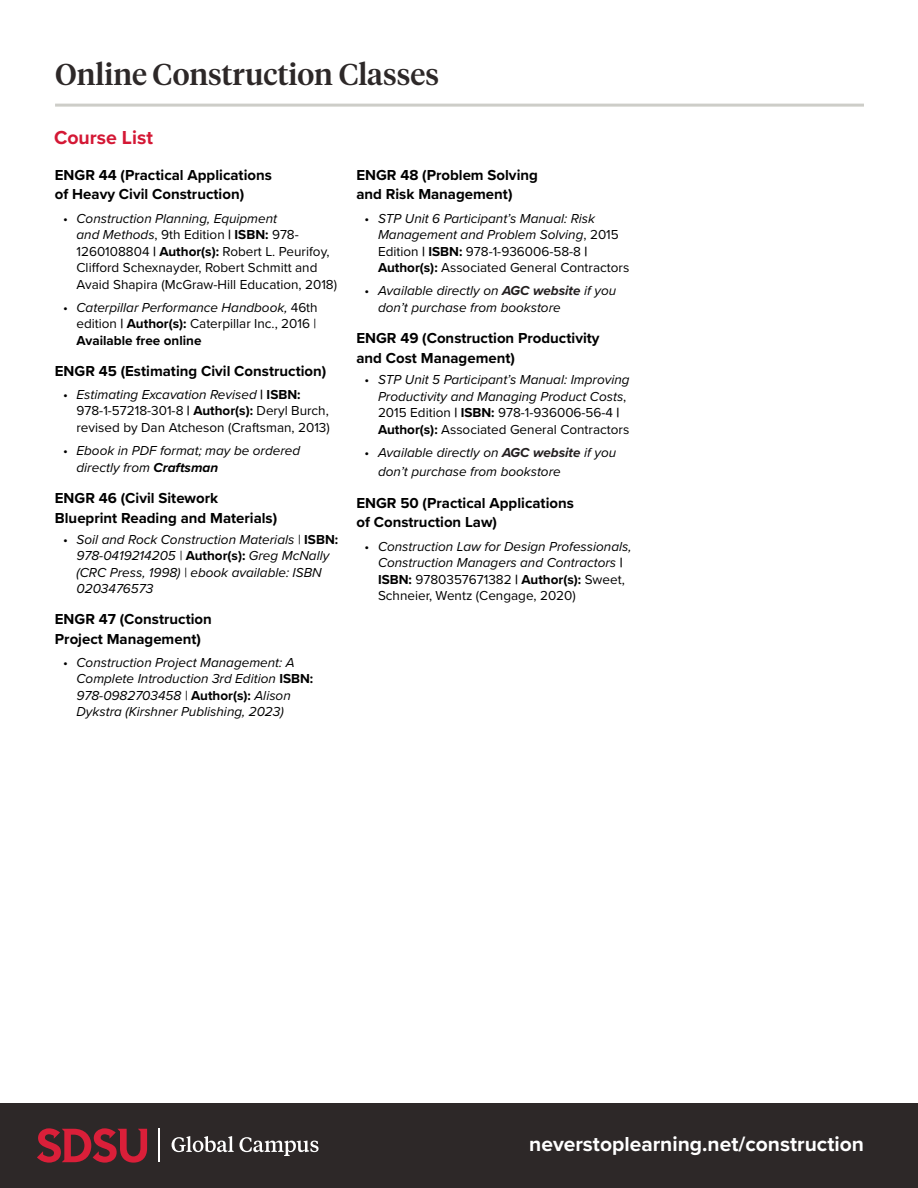
<style>
.page{position:relative;width:918px;height:1188px;background:#fff}
.page>*{position:absolute;margin:0;border:0;box-sizing:border-box;transform-origin:0 0}
.Print____Heading_2{font:500 30px "Tiempos Headline";color:#2d2828}
.Print_Heading_6{font:700 21px "Proxima Nova";color:#fff}
.Print_Heading_4{font:700 19.5px "Proxima Nova";color:#d41835}
.Print_-_Main_Body_3_Bullets{font:700 15px/19.5px "Proxima Nova";color:#000}
.Print_Heading_6-2{font:700 15px/19.5px "Proxima Nova";color:#000}
.t1{font:italic 13.5px/16.5px "Proxima Nova";color:#000}
.t2{font:13.5px/16.5px "Proxima Nova";color:#000}
.s1{font-style:italic}
.s2{font-weight:700}
.s3{font-style:normal}
.s4{font-weight:700;font-style:normal}
.s5{font-weight:700;color:#231f20}
</style>
<div class="page">
<hr style="left:55px;top:104px;width:809px;height:3px;background:#cdcdc8">
<div style="left:0;top:1104px;width:918px;height:84px;background:#2d2828"></div>
<svg style="left:37px;top:1128px;width:110px;height:35px"></svg>
<hr style="left:159px;top:1129px;width:1px;height:33px;background:#fff">
<svg style="left:172px;top:1136px;width:147px;height:20px"></svg>
<p class="Print____Heading_2" style="left:55px;top:54px;width:386px">Online Construction Classes</p>
<p class="Print_Heading_4" style="left:54px;top:123px;width:101px">Course List</p>
<p class="Print_-_Main_Body_3_Bullets" style="left:55px;top:165px;width:219px">ENGR 44 (Practical Applications of Heavy Civil Construction)</p>
<p class="t2" style="left:77px;top:209px;width:262px;text-indent:-14px">• <span class="s1">Construction Planning, Equipment<br>and Methods</span>, 9th Edition <span class="s2">| ISBN:</span> 978- 1260108804 <span class="s2">| Author(s):</span> Robert L. Peurifoy, Clifford Schexnayder, Robert Schmitt and Avaid Shapira (McGraw-Hill Education, 2018)</p>
<p class="t2" style="left:77px;top:298px;width:243px;text-align:justify;text-indent:-14px">• <span class="s1">Caterpillar Performance Handbook,</span> 46th edition <span class="s2">| Author(s):</span> Caterpillar Inc., 2016 | <span class="s2">Available free online</span></p>
<p class="Print_-_Main_Body_3_Bullets" style="left:55px;top:361px;width:273px">ENGR 45 (Estimating Civil Construction)</p>
<p class="t2" style="left:77px;top:386px;width:255px;text-indent:-14px">• <span class="s1">Estimating Excavation Revised</span> <span class="s2">| ISBN:<br></span>978-1-57218-301-8 <span class="s2">| Author(s):</span> Deryl Burch, revised by Dan Atcheson (Craftsman, 2013)</p>
<p class="t1" style="left:77px;top:442px;width:225px;text-indent:-14px"><span class="s3">•</span> Ebook in PDF format; may be ordered directly from <span class="s2">Craftsman</span></p>
<p class="Print_Heading_6-2" style="left:55px;top:488px;width:224px">ENGR 46 (Civil Sitework<br>Blueprint Reading and Materials)</p>
<p class="t1" style="left:77px;top:531px;width:263px;text-indent:-14px"><span class="s3">•</span> Soil and Rock Construction Materials | <span class="s4">ISBN:<br></span>978-0419214205 | <span class="s4">Author(s):</span> Greg McNally (CRC Press, 1998) | ebook available: ISBN 0203476573</p>
<p class="Print_-_Main_Body_3_Bullets" style="left:55px;top:609px;width:158px">ENGR 47 (Construction<br>Project Management)</p>
<p class="t1" style="left:77px;top:654px;width:238px;text-indent:-14px"><span class="s3">•</span> Construction Project Management: A Complete Introduction 3rd Edition <span class="s4">ISBN:<br></span>978-0982703458 | <span class="s4">Author(s):</span> Alison Dykstra (Kirshner Publishing, 2023)</p>
<p class="Print_-_Main_Body_3_Bullets" style="left:356px;top:165px;width:183px">ENGR 48 (Problem Solving and Risk Management)</p>
<p class="t1" style="left:378px;top:209px;width:253px;text-indent:-14px"><span class="s3">•</span> STP Unit 6 Participant’s Manual: Risk Management and Problem Solving<span class="s3">, 2015<br>Edition</span> <span class="s4">| ISBN:</span> <span class="s3">978-1-936006-58-8</span> <span class="s4">| Author(s):</span> <span class="s3">Associated General Contractors</span></p>
<p class="t1" style="left:378px;top:282px;width:240px;text-indent:-14px"><span class="s3">•</span> Available directly on <span class="s5">AGC website</span> if you don’t purchase from bookstore</p>
<p class="Print_Heading_6-2" style="left:356px;top:328px;width:245px">ENGR 49 (Construction Productivity and Cost Management)</p>
<p class="t1" style="left:378px;top:371px;width:253px;text-indent:-14px"><span class="s3">•</span> STP Unit 5 Participant’s Manual: Improving Productivity and Managing Product Costs<span class="s3">, 2015 Edition</span> <span class="s4">| ISBN:</span> <span class="s3">978-1-936006-56-4</span> <span class="s4">| Author(s):</span> <span class="s3">Associated General Contractors</span></p>
<p class="t1" style="left:378px;top:442px;width:240px;line-height:19.5px;text-indent:-14px"><span class="s3">•</span> Available directly on <span class="s5">AGC website</span> if you don’t purchase from bookstore</p>
<p class="Print_-_Main_Body_3_Bullets" style="left:356px;top:493px;width:219px">ENGR 50 (Practical Applications of Construction Law)</p>
<p class="t1" style="left:378px;top:537px;width:255px;text-indent:-14px"><span class="s3">•</span> Construction Law for Design Professionals, Construction Managers and Contractors <span class="s4">| ISBN:</span> <span class="s3">9780357671382</span> <span class="s4">| Author(s):</span> <span class="s3">Sweet, Schneier, Wentz (Cengage, 2020)</span></p>
<p class="Print_Heading_6" style="left:529px;top:1129px;width:336px">neverstoplearning.net/construction</p>
</div>
